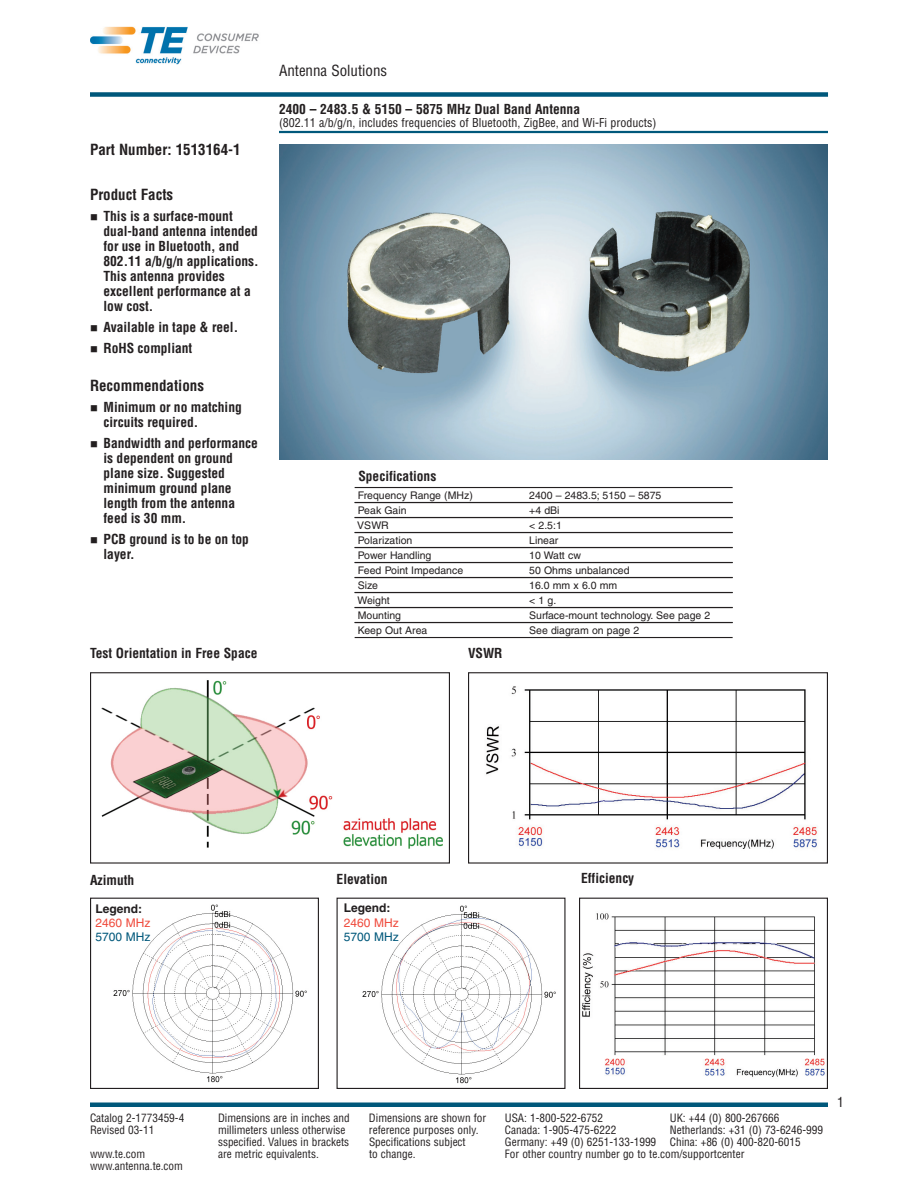
<style>
.page{position:relative;width:918px;height:1188px;background:#fff}
.page>*{position:absolute;margin:0;border:0;box-sizing:border-box;transform-origin:0 0}
.t1{font:700 condensed 15px "Helvetica";color:#231f20}
.t2{font:condensed 15px "Helvetica";color:#231f20}
.t3{font:700 condensed 13.5px/15px "Helvetica";color:#231f20}
.t4{font:condensed 13.5px "Helvetica";color:#231f20}
.t5{font:condensed 12px "Helvetica";color:#231f20}
.t6{font:700 12px "Helvetica";color:#231f20}
.t7{font:12px "Helvetica";color:#ef4b3d}
.t8{font:12px "Helvetica";color:#00587b}
.t9{font:condensed 11.25px "Helvetica";color:#231f20}
.t10{font:10.5px "Helvetica";color:#231f20}
</style>
<div class="page">
<div style="left:90px;top:1102px;width:738px;height:5px;background:#00587b"></div>
<hr style="left:279px;top:131px;width:549px;height:2px;background:#00587b">
<img style="left:90px;top:27px;width:169px;height:38px">
<img style="left:279px;top:144px;width:549px;height:316px">
<img style="left:101px;top:680px;width:342px;height:169px">
<div style="left:90px;top:672px;width:360px;height:192px;border:1px solid #231f20"></div>
<img style="left:486px;top:686px;width:331px;height:163px">
<div style="left:468px;top:672px;width:360px;height:192px;border:1px solid #231f20"></div>
<img style="left:113px;top:904px;width:194px;height:179px">
<div style="left:90px;top:898px;width:229px;height:191px;border:1px solid #231f20"></div>
<img style="left:362px;top:905px;width:194px;height:179px">
<div style="left:337px;top:898px;width:229px;height:191px;border:1px solid #231f20"></div>
<img style="left:582px;top:913px;width:243px;height:164px">
<div style="left:579px;top:898px;width:249px;height:191px;border:1px solid #231f20"></div>
<hr style="left:355px;top:487px;width:378px;height:1px;background:#231f20">
<hr style="left:355px;top:502px;width:378px;height:1px;background:#231f20">
<hr style="left:355px;top:517px;width:378px;height:1px;background:#231f20">
<hr style="left:355px;top:532px;width:378px;height:1px;background:#231f20">
<hr style="left:355px;top:547px;width:378px;height:1px;background:#231f20">
<hr style="left:355px;top:562px;width:378px;height:1px;background:#231f20">
<hr style="left:355px;top:577px;width:378px;height:1px;background:#231f20">
<hr style="left:355px;top:592px;width:378px;height:1px;background:#231f20">
<hr style="left:355px;top:607px;width:378px;height:1px;background:#231f20">
<hr style="left:355px;top:622px;width:378px;height:1px;background:#231f20">
<hr style="left:355px;top:637px;width:378px;height:1px;background:#231f20">
<div style="left:90px;top:92px;width:738px;height:5px;background:#00587b"></div>
<p class="t2" style="left:279px;top:61px;width:110px">Antenna Solutions</p>
<p class="t1" style="left:90px;top:140px;width:152px">Part Number: 1513164-1</p>
<p class="t1" style="left:90px;top:185px;width:85px">Product Facts</p>
<p class="t3" style="left:104px;top:209px;width:157px">This is a surface-mount dual-band antenna intended for use in Bluetooth, and<br>802.11 a/b/g/n applications.<br>This antenna provides excellent performance at a low cost.</p>
<p class="t3" style="left:104px;top:317px;width:136px;line-height:21px">Available in tape &amp; reel.<br>RoHS compliant</p>
<p class="t1" style="left:90px;top:376px;width:116px">Recommendations</p>
<p class="t3" style="left:104px;top:399px;width:140px">Minimum or no matching circuits required.</p>
<p class="t3" style="left:104px;top:435px;width:156px">Bandwidth and performance is dependent on ground plane size. Suggested minimum ground plane length from the antenna feed is 30 mm.</p>
<p class="t3" style="left:104px;top:531px;width:147px">PCB ground is to be on top layer.</p>
<p class="t3" style="left:279px;top:101px;width:303px">2400 – 2483.5 &amp; 5150 – 5875 MHz Dual Band Antenna</p>
<p class="t5" style="left:279px;top:115px;width:379px">(802.11 a/b/g/n, includes frequencies of Bluetooth, ZigBee, and Wi-Fi products)</p>
<p class="t3" style="left:358px;top:468px;width:79px">Specifications</p>
<p class="t10" style="left:358px;top:489px;width:117px">Frequency Range (MHz)</p>
<p class="t10" style="left:529px;top:489px;width:134px">2400 – 2483.5; 5150 – 5875</p>
<p class="t10" style="left:358px;top:504px;width:50px">Peak Gain</p>
<p class="t10" style="left:529px;top:504px;width:32px">+4 dBi</p>
<p class="t10" style="left:357px;top:519px;width:33px">VSWR</p>
<p class="t10" style="left:529px;top:519px;width:34px">&lt; 2.5:1</p>
<p class="t10" style="left:358px;top:534px;width:56px">Polarization</p>
<p class="t10" style="left:529px;top:534px;width:31px">Linear</p>
<p class="t10" style="left:358px;top:549px;width:75px">Power Handling</p>
<p class="t10" style="left:529px;top:549px;width:53px">10 Watt cw</p>
<p class="t10" style="left:358px;top:564px;width:107px">Feed Point Impedance</p>
<p class="t10" style="left:529px;top:564px;width:102px">50 Ohms unbalanced</p>
<p class="t10" style="left:358px;top:579px;width:22px">Size</p>
<p class="t10" style="left:529px;top:579px;width:90px">16.0 mm x 6.0 mm</p>
<p class="t10" style="left:357px;top:594px;width:34px">Weight</p>
<p class="t10" style="left:529px;top:594px;width:29px">&lt; 1 g.</p>
<p class="t10" style="left:358px;top:609px;width:45px">Mounting</p>
<p class="t10" style="left:529px;top:609px;width:183px">Surface-mount technology. See page 2</p>
<p class="t10" style="left:358px;top:624px;width:71px">Keep Out Area</p>
<p class="t10" style="left:529px;top:624px;width:112px">See diagram on page 2</p>
<p class="t3" style="left:90px;top:645px;width:169px">Test Orientation in Free Space</p>
<p class="t3" style="left:468px;top:645px;width:36px">VSWR</p>
<p class="t3" style="left:90px;top:873px;width:46px">Azimuth</p>
<p class="t3" style="left:337px;top:871px;width:52px">Elevation</p>
<p class="t3" style="left:581px;top:870px;width:55px">Efficiency</p>
<p class="t6" style="left:95px;top:901px;width:48px">Legend:</p>
<p class="t7" style="left:95px;top:916px;width:57px">2460 MHz</p>
<p class="t8" style="left:95px;top:930px;width:57px">5700 MHz</p>
<p class="t6" style="left:344px;top:901px;width:48px">Legend:</p>
<p class="t7" style="left:344px;top:916px;width:57px">2460 MHz</p>
<p class="t8" style="left:344px;top:930px;width:57px">5700 MHz</p>
<p class="t9" style="left:90px;top:1111px;width:96px">Catalog 2-1773459-4</p>
<p class="t9" style="left:218px;top:1111px;width:133px">Dimensions are in inches and</p>
<p class="t9" style="left:369px;top:1111px;width:119px">Dimensions are shown for</p>
<p class="t9" style="left:505px;top:1111px;width:100px">USA: 1-800-522-6752</p>
<p class="t9" style="left:670px;top:1111px;width:111px">UK: +44 (0) 800-267666</p>
<p class="t9" style="left:90px;top:1123px;width:66px">Revised 03-11</p>
<p class="t9" style="left:218px;top:1123px;width:129px">millimeters unless otherwise</p>
<p class="t9" style="left:369px;top:1123px;width:111px">reference purposes only.</p>
<p class="t9" style="left:505px;top:1123px;width:113px">Canada: 1-905-475-6222</p>
<p class="t9" style="left:670px;top:1123px;width:155px">Netherlands: +31 (0) 73-6246-999</p>
<p class="t9" style="left:218px;top:1135px;width:133px">sspecified. Values in brackets</p>
<p class="t9" style="left:369px;top:1135px;width:98px">Specifications subject</p>
<p class="t9" style="left:505px;top:1135px;width:297px">Germany: +49 (0) 6251-133-1999 China: +86 (0) 400-820-6015</p>
<p class="t9" style="left:90px;top:1147px;width:57px">www.te.com</p>
<p class="t9" style="left:218px;top:1147px;width:102px">are metric equivalents.</p>
<p class="t9" style="left:369px;top:1147px;width:48px">to change.</p>
<p class="t9" style="left:505px;top:1147px;width:241px">For other country number go to te.com/supportcenter</p>
<p class="t9" style="left:90px;top:1159px;width:94px">www.antenna.te.com</p>
<p class="t4" style="left:837px;top:1093px;width:8px">1</p>
</div>
